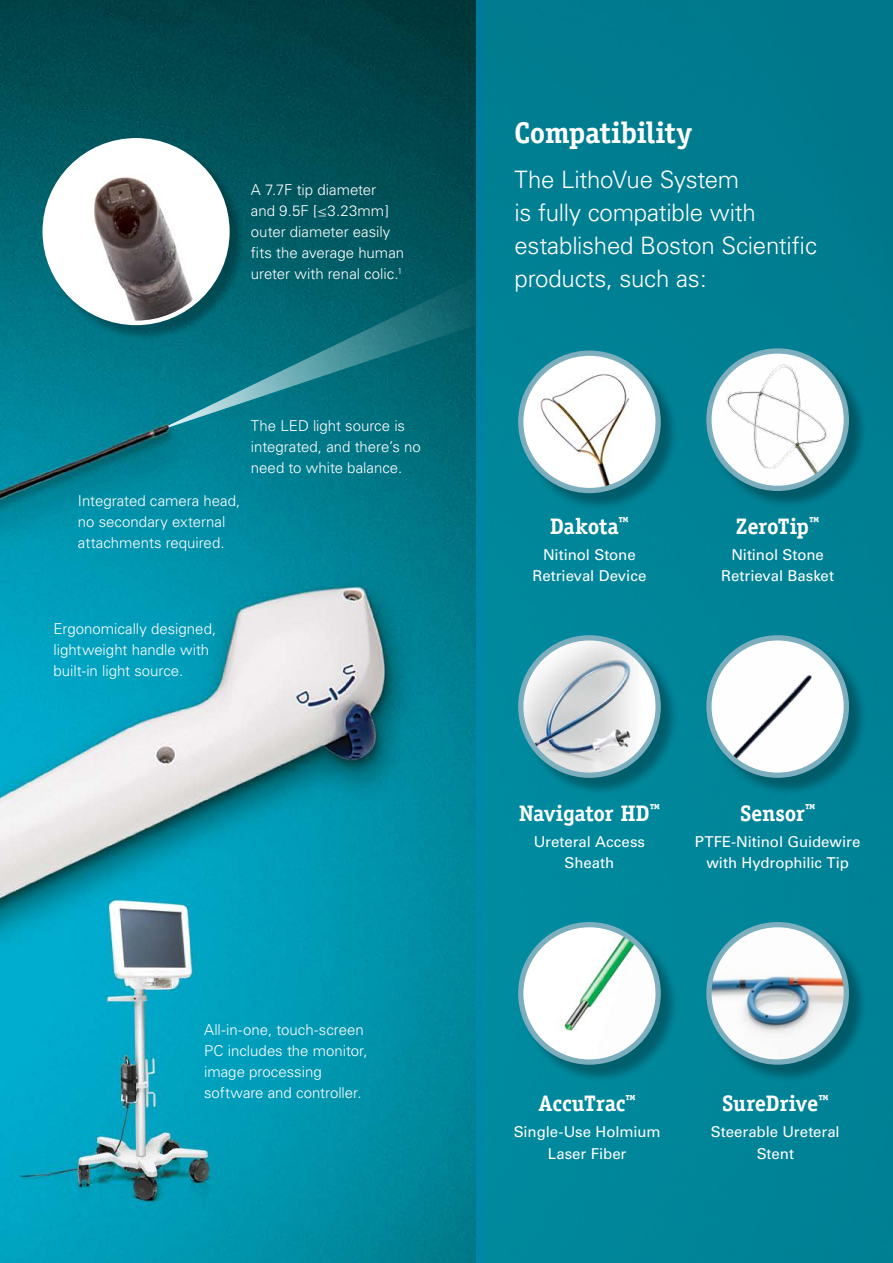
<style>
.page{position:relative;width:893px;height:1263px;background:#fff}
.page>*{position:absolute;margin:0;border:0;box-sizing:border-box;transform-origin:0 0}
.t1{font:700 30px "Officina Serif";letter-spacing:-.015em;color:#fff}
.Sidebar{font:300 24px/33px "Univers CE";letter-spacing:-.01em;color:#fff}
.t2{font:700 22.5px "Officina Serif";letter-spacing:-.005em;color:#fff}
.Sidebar-2{font:300 15px/21px "Univers CE";color:#fff}
.t3{font:15px/21.1px "Univers";letter-spacing:-.005em;color:#fff;text-align:center}
</style>
<div class="page">
<img style="left:0;top:0;width:476px;height:1263px">
<div style="left:44px;top:140px;width:201px;height:201px;background:#000;opacity:.3"></div>
<img style="left:45px;top:140px;width:182px;height:183px;border-radius:91px">
<div style="left:43px;top:138px;width:187px;height:187px;border:4px solid #fff;border-radius:50%"></div>
<svg style="left:168px;top:263px;width:308px;height:164px;background:#11717d"></svg>
<div style="left:476px;top:0;width:417px;height:1263px;background:#007d93"></div>
<div style="left:521px;top:353px;width:158px;height:158px;background:#000;opacity:.3"></div>
<img style="left:521px;top:353px;width:137px;height:137px;border-radius:69px">
<div style="left:518px;top:350px;width:143px;height:143px;border:5px solid #7daebe;border-radius:50%"></div>
<div style="left:709px;top:351px;width:158px;height:158px;background:#000;opacity:.3"></div>
<svg style="left:709px;top:351px;width:137px;height:137px"></svg>
<img style="left:720px;top:355px;width:126px;height:133px">
<div style="left:706px;top:348px;width:143px;height:143px;border:5px solid #7daebe;border-radius:50%"></div>
<div style="left:709px;top:638px;width:158px;height:158px;background:#000;opacity:.3"></div>
<img style="left:709px;top:638px;width:137px;height:137px;border-radius:69px">
<div style="left:706px;top:635px;width:143px;height:143px;border:5px solid #7daebe;border-radius:50%"></div>
<div style="left:521px;top:638px;width:158px;height:158px;background:#000;opacity:.3"></div>
<img style="left:521px;top:638px;width:137px;height:137px;border-radius:69px">
<div style="left:518px;top:635px;width:143px;height:143px;border:5px solid #7daebe;border-radius:50%"></div>
<div style="left:521px;top:925px;width:158px;height:158px;background:#000;opacity:.3"></div>
<img style="left:521px;top:925px;width:137px;height:137px;border-radius:69px">
<div style="left:518px;top:922px;width:143px;height:143px;border:5px solid #7daebe;border-radius:50%"></div>
<div style="left:709px;top:925px;width:158px;height:158px;background:#000;opacity:.3"></div>
<img style="left:709px;top:925px;width:137px;height:137px;border-radius:69px">
<div style="left:706px;top:922px;width:143px;height:143px;border:5px solid #7daebe;border-radius:50%"></div>
<div style="left:476px;top:0;width:7px;height:1263px;background:#0086a8"></div>
<p class="Sidebar-2" style="left:251px;top:180px;width:155px">A 7.7F tip diameter<br>and 9.5F [≤3.23mm] outer diameter easily fits the average human ureter with renal colic.<sup>1</sup></p>
<p class="Sidebar-2" style="left:78px;top:490px;width:164px">Integrated camera head, no secondary external attachments required.</p>
<p class="Sidebar-2" style="left:251px;top:415px;width:171px">The LED light source is integrated, and there’s no need to white balance.</p>
<p class="Sidebar-2" style="left:54px;top:618px;width:164px">Ergonomically designed, lightweight handle with built-in light source.</p>
<p class="Sidebar-2" style="left:204px;top:1020px;width:165px">All-in-one, touch-screen<br>PC includes the monitor, image processing software and controller.</p>
<p class="t1" style="left:514px;top:114px;width:179px">Compatibility</p>
<p class="Sidebar" style="left:514px;top:164px;width:304px">The LithoVue System<br>is fully compatible with established Boston Scientific products, such as:</p>
<p class="t2" style="left:550px;top:512px;width:80px">Dakota<sup>™</sup></p>
<p class="t3" style="left:532px;top:544px;width:115px">Nitinol Stone<br>Retrieval Device</p>
<p class="t2" style="left:736px;top:512px;width:85px">ZeroTip<sup>™</sup></p>
<p class="t3" style="left:721px;top:544px;width:114px">Nitinol Stone<br>Retrieval Basket</p>
<p class="t2" style="left:519px;top:799px;width:143px">Navigator HD<sup>™</sup></p>
<p class="t3" style="left:534px;top:831px;width:113px">Ureteral Access<br>Sheath</p>
<p class="t2" style="left:740px;top:799px;width:77px">Sensor<sup>™</sup></p>
<p class="t3" style="left:695px;top:831px;width:167px">PTFE-Nitinol Guidewire with Hydrophilic Tip</p>
<p class="t2" style="left:538px;top:1089px;width:99px">AccuTrac<sup>™</sup></p>
<p class="t3" style="left:514px;top:1121px;width:148px">Single-Use Holmium<br>Laser Fiber</p>
<p class="t2" style="left:722px;top:1089px;width:108px">SureDrive<sup>™</sup></p>
<p class="t3" style="left:711px;top:1121px;width:130px">Steerable Ureteral<br>Stent</p>
</div>
